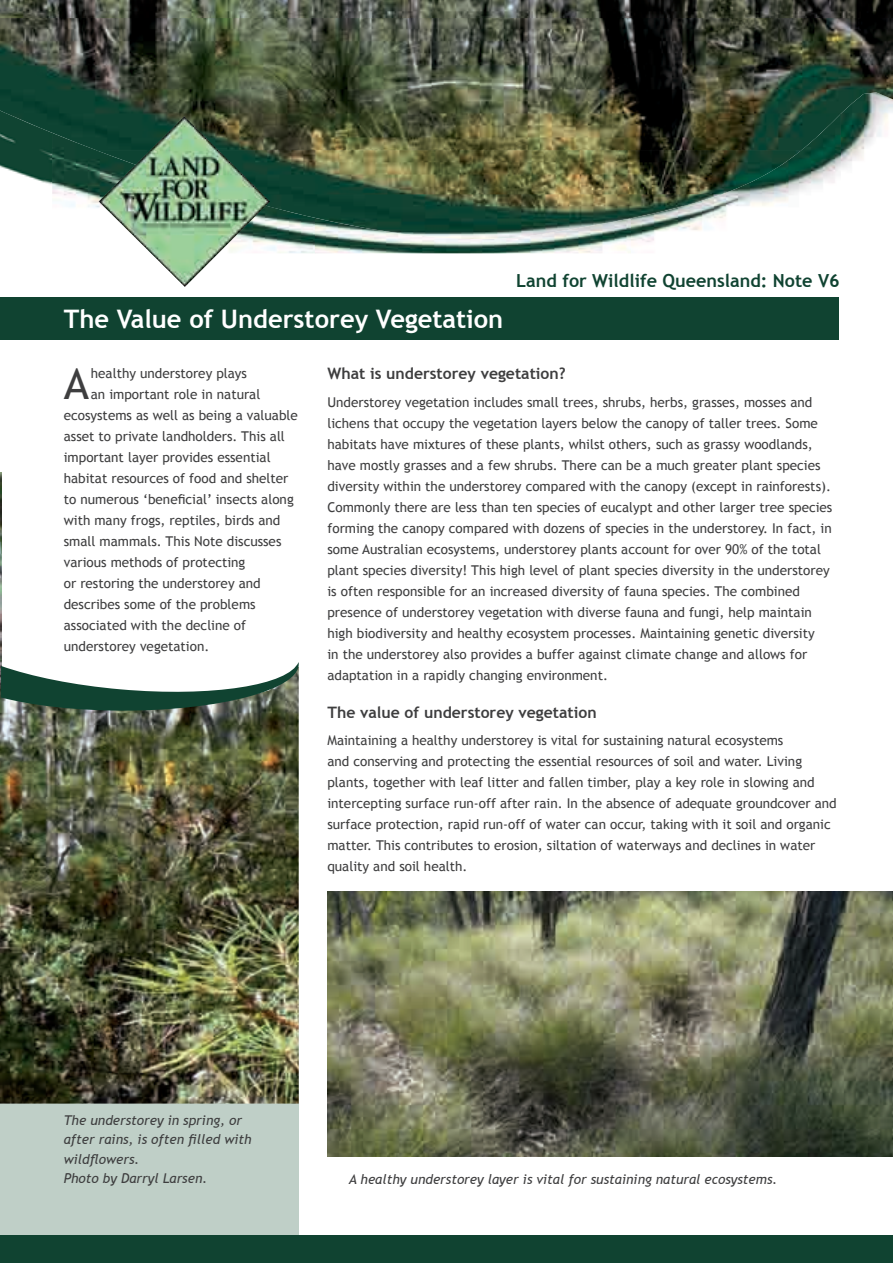
<style>
.page{position:relative;width:893px;height:1263px;background:#fff}
.page>*{position:absolute;margin:0;border:0;box-sizing:border-box;transform-origin:0 0}
.t1{font:42.9px "Trebuchet MS";color:#3e3e3f}
.t2{font:700 25.5px "Trebuchet MS";color:#fff}
.t3{font:700 18px "Trebuchet MS";color:#104331}
.t4{font:700 15.75px "Trebuchet MS";color:#3e3e3f}
.t5{font:13.5px/21px "Trebuchet MS";color:#3e3e3f}
.t6{font:italic 13.5px/19.5px "Trebuchet MS";color:#3e3e3f}
</style>
<div class="page">
<img style="left:0;top:0;width:893px;height:150px">
<img style="left:840px;top:92px;width:53px;height:76px">
<img style="left:0;top:111px;width:53px;height:74px">
<img style="left:52px;top:133px;width:47px;height:75px">
<img style="left:788px;top:114px;width:53px;height:82px">
<img style="left:270px;top:239px;width:45px;height:14px">
<img style="left:631px;top:195px;width:157px;height:47px">
<img style="left:315px;top:239px;width:316px;height:14px">
<img style="left:96px;top:150px;width:705px;height:45px">
<img style="left:270px;top:194px;width:451px;height:45px">
<img style="left:99px;top:116px;width:171px;height:171px">
<div style="left:0;top:985px;width:299px;height:278px;background:#bfcfc7"></div>
<img style="left:328px;top:891px;width:565px;height:266px">
<img style="left:0;top:472px;width:1px;height:194px">
<div style="left:0;top:298px;width:839px;height:42px;background:#104331"></div>
<img style="left:0;top:666px;width:299px;height:437px">
<svg style="left:1px;top:662px;width:298px;height:49px"></svg>
<div style="left:0;top:1235px;width:893px;height:28px;background:#104331"></div>
<h2 class="t2" style="left:64px;top:303px;width:441px">The Value of Understorey Vegetation</h2>
<h3 class="t3" style="left:516px;top:269px;width:325px">Land for Wildlife Queensland: Note V6</h3>
<h1 class="t1" style="left:64px;top:358px;width:27px">A</h1>
<p class="t5" style="left:91px;top:363px;width:158px">healthy understorey plays</p>
<p class="t5" style="left:91px;top:384px;width:171px">an important role in natural</p>
<p class="t5" style="left:64px;top:405px;width:236px">ecosystems as well as being a valuable</p>
<p class="t5" style="left:64px;top:426px;width:223px">asset to private landholders. This all</p>
<p class="t5" style="left:64px;top:447px;width:208px">important layer provides essential</p>
<p class="t5" style="left:64px;top:468px;width:226px">habitat resources of food and shelter</p>
<p class="t5" style="left:64px;top:489px;width:231px">to numerous ‘beneficial’ insects along</p>
<p class="t5" style="left:64px;top:510px;width:218px">with many frogs, reptiles, birds and</p>
<p class="t5" style="left:64px;top:531px;width:219px">small mammals. This Note discusses</p>
<p class="t5" style="left:64px;top:552px;width:183px">various methods of protecting</p>
<p class="t5" style="left:64px;top:573px;width:198px">or restoring the understorey and</p>
<p class="t5" style="left:64px;top:594px;width:193px">describes some of the problems</p>
<p class="t5" style="left:64px;top:615px;width:184px">associated with the decline of</p>
<p class="t5" style="left:64px;top:636px;width:147px">understorey vegetation.</p>
<p class="t4" style="left:327px;top:364px;width:240px">What is understorey vegetation?</p>
<p class="t5" style="left:327px;top:392px;width:506px">Understorey vegetation includes small trees, shrubs, herbs, grasses, mosses and lichens that occupy the vegetation layers below the canopy of taller trees. Some habitats have mixtures of these plants, whilst others, such as grassy woodlands, have mostly grasses and a few shrubs. There can be a much greater plant species diversity within the understorey compared with the canopy (except in rainforests).<br>Commonly there are less than ten species of eucalypt and other larger tree species forming the canopy compared with dozens of species in the understorey. In fact, in some Australian ecosystems, understorey plants account for over 90% of the total plant species diversity! This high level of plant species diversity in the understorey is often responsible for an increased diversity of fauna species. The combined presence of understorey vegetation with diverse fauna and fungi, help maintain high biodiversity and healthy ecosystem processes. Maintaining genetic diversity<br>in the understorey also provides a buffer against climate change and allows for adaptation in a rapidly changing environment.</p>
<p class="t4" style="left:327px;top:702px;width:271px">The value of understorey vegetation</p>
<p class="t5" style="left:327px;top:730px;width:511px">Maintaining a healthy understorey is vital for sustaining natural ecosystems<br>and conserving and protecting the essential resources of soil and water. Living plants, together with leaf litter and fallen timber, play a key role in slowing and intercepting surface run-off after rain. In the absence of adequate groundcover and surface protection, rapid run-off of water can occur, taking with it soil and organic matter. This contributes to erosion, siltation of waterways and declines in water quality and soil health.</p>
<p class="t6" style="left:64px;top:1110px;width:189px">The understorey in spring, or after rains, is often filled with wildflowers.<br>Photo by Darryl Larsen.</p>
<p class="t6" style="left:349px;top:1170px;width:430px">A healthy understorey layer is vital for sustaining natural ecosystems.</p>
</div>
